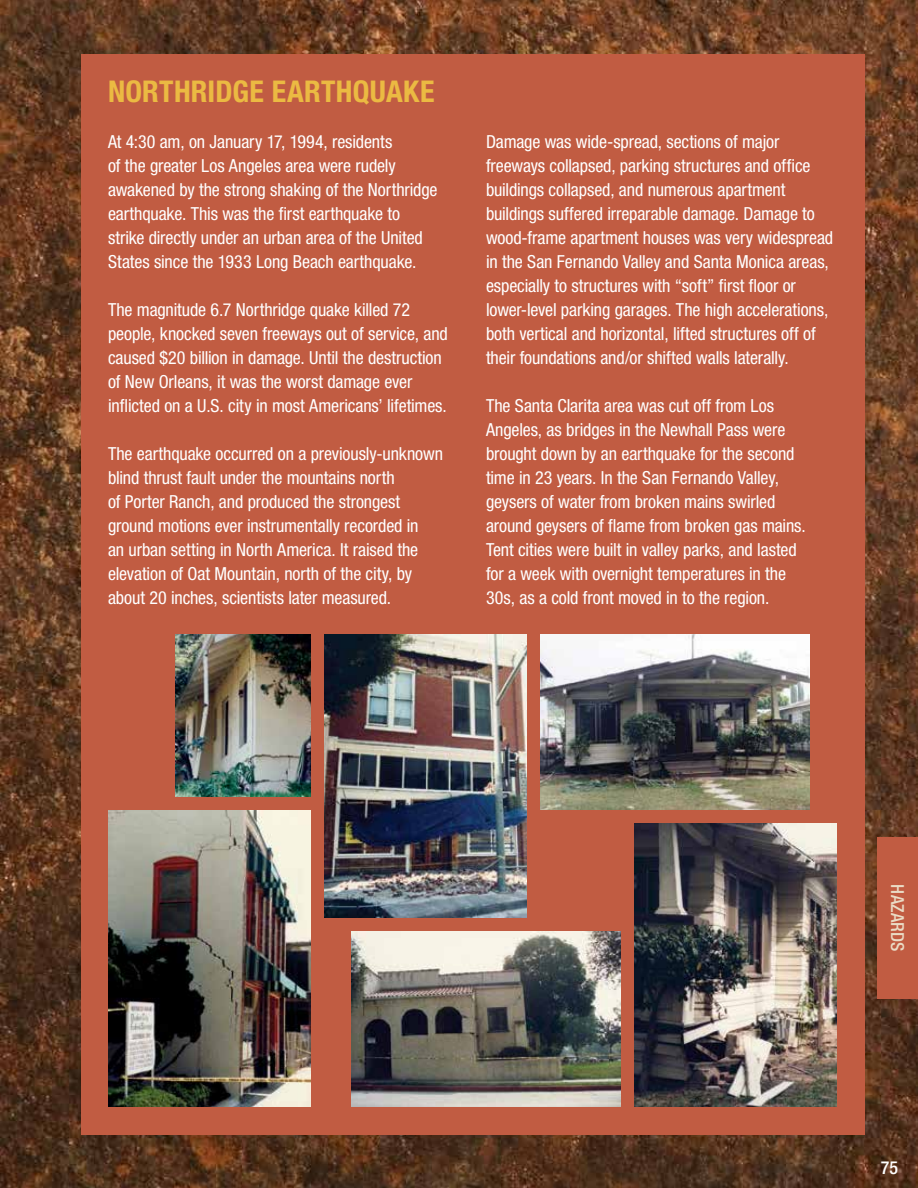
<style>
.page{position:relative;width:918px;height:1188px;background:#fff}
.page>*{position:absolute;margin:0;border:0;box-sizing:border-box;transform-origin:0 0}
.t1{font:700 condensed 30px "Helvetica Neue LT Std";letter-spacing:.01em;color:#ebba42}
.t2{font:condensed 18px/24px "Helvetica Neue LT Std";letter-spacing:-.005em;color:#fff}
.t3{font:500 condensed 18px "Helvetica Neue LT Std";letter-spacing:.01em;color:#eadbc5}
.t4{font:500 condensed 18px "Helvetica Neue LT Std";color:#fff}
</style>
<div class="page">
<img style="left:0;top:0;width:918px;height:1188px">
<div style="left:81px;top:54px;width:783px;height:1080px;background:#c15c42"></div>
<div style="left:878px;top:837px;width:40px;height:162px;background:#c15c42"></div>
<img style="left:351px;top:932px;width:270px;height:175px">
<img style="left:540px;top:634px;width:270px;height:176px">
<img style="left:634px;top:824px;width:203px;height:283px">
<img style="left:176px;top:634px;width:134px;height:162px">
<img style="left:324px;top:634px;width:202px;height:284px">
<img style="left:108px;top:810px;width:202px;height:297px">
<h1 class="t1" style="left:108px;top:74px;width:328px">NORTHRIDGE EARTHQUAKE</h1>
<p class="t2" style="left:108px;top:129px;width:331px">At 4:30 am, on January 17, 1994, residents<br>of the greater Los Angeles area were rudely awakened by the strong shaking of the Northridge earthquake. This was the first earthquake to strike directly under an urban area of the United States since the 1933 Long Beach earthquake.</p>
<p class="t2" style="left:108px;top:297px;width:341px">The magnitude 6.7 Northridge quake killed 72 people, knocked seven freeways out of service, and caused $20 billion in damage. Until the destruction of New Orleans, it was the worst damage ever inflicted on a U.S. city in most Americans’ lifetimes.</p>
<p class="t2" style="left:108px;top:441px;width:337px">The earthquake occurred on a previously-unknown blind thrust fault under the mountains north<br>of Porter Ranch, and produced the strongest ground motions ever instrumentally recorded in<br>an urban setting in North America. It raised the elevation of Oat Mountain, north of the city, by about 20 inches, scientists later measured.</p>
<p class="t2" style="left:486px;top:129px;width:349px">Damage was wide-spread, sections of major freeways collapsed, parking structures and office buildings collapsed, and numerous apartment buildings suffered irreparable damage. Damage to wood-frame apartment houses was very widespread in the San Fernando Valley and Santa Monica areas, especially to structures with “soft” first floor or lower-level parking garages. The high accelerations, both vertical and horizontal, lifted structures off of their foundations and/or shifted walls laterally.</p>
<p class="t2" style="left:486px;top:393px;width:321px">The Santa Clarita area was cut off from Los Angeles, as bridges in the Newhall Pass were brought down by an earthquake for the second time in 23 years. In the San Fernando Valley, geysers of water from broken mains swirled around geysers of flame from broken gas mains.<br>Tent cities were built in valley parks, and lasted for a week with overnight temperatures in the 30s, as a cold front moved in to the region.</p>
<p class="t3" style="left:908px;top:884px;width:69px;rotate:90deg">HAZARDS</p>
<p class="t4" style="left:881px;top:1157px;width:19px">75</p>
</div>
